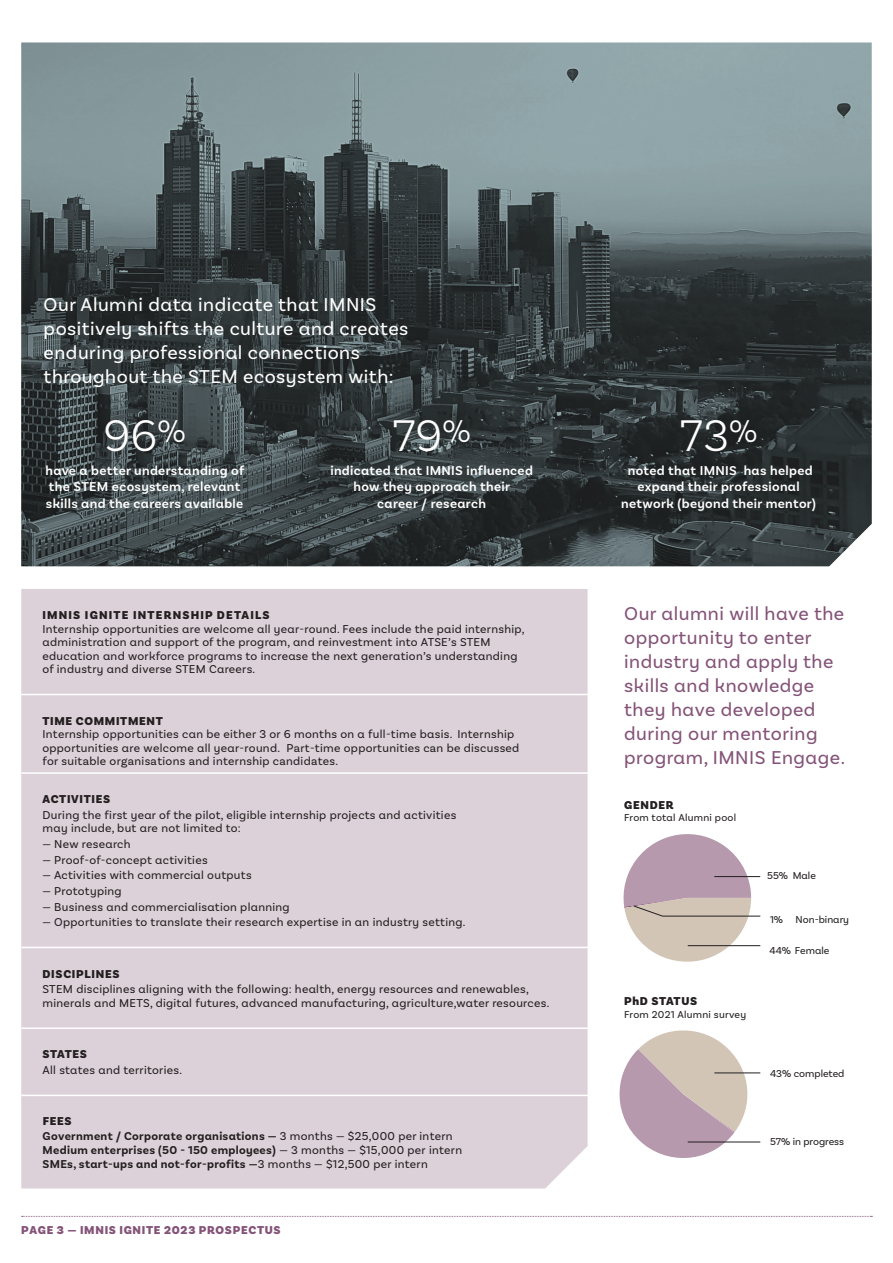
<style>
.page{position:relative;width:893px;height:1263px;background:#fff}
.page>*{position:absolute;margin:0;border:0;box-sizing:border-box;transform-origin:0 0}
.t1{font:300 46.8px "Basic Sans";color:#fff}
.t2{font:19.5px/24px "Basic Sans Alt";letter-spacing:.025em;color:#845378}
.t3{font:19.5px/24px "Basic Sans Alt";letter-spacing:.025em;color:#fff}
.t4{font:600 13.5px/16.5px "Basic Sans Alt";letter-spacing:.025em;color:#fff;text-align:center}
.t5{font:12px/13.5px "Basic Sans Alt";letter-spacing:.025em;color:#231f20}
.t6{font:700 12px/14.2px "Basic Sans Alt";letter-spacing:.025em;color:#231f20}
.t7{font:900 12px "Basic Sans Alt";letter-spacing:.06em;color:#231f20}
.t8{font:12px "Basic Sans";letter-spacing:.025em;color:#231f20}
.t9{font:900 12px "Basic Sans Alt";letter-spacing:.06em;color:#845378}
.t10{font:900 12px "Basic Sans Alt";letter-spacing:.1em;color:#231f20}
.t11{font:10.5px "Basic Sans Alt";color:#231f20}
.t12{font:10.5px "Basic Sans Alt";letter-spacing:.025em;color:#231f20}
.s1{font-family:"Basic Sans"}
.s2{font-weight:900}
.s3{font-weight:400}
</style>
<div class="page">
<div style="left:21px;top:589px;width:567px;height:599px;background:#ddd1d9"></div>
<svg style="left:22px;top:1216px;width:850px;height:1px"></svg>
<hr style="left:21px;top:694px;width:570px;height:1px;background:#fff">
<hr style="left:21px;top:772px;width:570px;height:2px;background:#fff">
<hr style="left:21px;top:947px;width:570px;height:1px;background:#fff">
<hr style="left:21px;top:1027px;width:570px;height:2px;background:#fff">
<hr style="left:21px;top:1095px;width:570px;height:1px;background:#fff">
<svg style="left:623px;top:834px;width:138px;height:128px"></svg>
<hr style="left:688px;top:945px;width:72px;height:1px;background:#231f20">
<svg style="left:619px;top:1030px;width:135px;height:128px"></svg>
<hr style="left:714px;top:1073px;width:46px;height:1px;background:#231f20">
<hr style="left:688px;top:1142px;width:72px;height:1px;background:#231f20">
<svg style="left:21px;top:43px;width:851px;height:523px;background:#505b5d"></svg>
<h2 class="t3" style="left:44px;top:292px;width:366px">Our Alumni data indicate that IMNIS positively shifts the culture and creates enduring professional connections throughout the STEM ecosystem with:</h2>
<h1 class="t1" style="left:103px;top:407px;width:84px">96<sup>%</sup></h1>
<p class="t4" style="left:45px;top:462px;width:200px;text-align:left">have a better understanding of the STEM ecosystem, relevant skills and the careers available</p>
<h1 class="t1" style="left:392px;top:407px;width:80px">79<sup>%</sup></h1>
<p class="t4" style="left:330px;top:462px;width:204px">indicated that IMNIS influenced how they approach their<br>career / research</p>
<p class="t10" style="left:43px;top:608px;width:229px">IMNIS IGNITE INTERNSHIP DETAILS</p>
<p class="t5" style="left:43px;top:622px;width:484px">Internship opportunities are welcome all year-round. Fees include the paid internship, administration and support of the program, and reinvestment into ATSE’s STEM education and workforce programs to increase the next generation’s understanding of industry and diverse STEM Careers.</p>
<p class="t7" style="left:42px;top:713px;width:122px">TIME COMMITMENT</p>
<p class="t5" style="left:42px;top:727px;width:478px">Internship opportunities can be either 3 or 6 months on a full-time basis. Internship opportunities are welcome all year-round. <span class="s1">Part-time opportunities can be discussed</span></p>
<p class="t8" style="left:42px;top:754px;width:297px">for suitable organisations and internship candidates.</p>
<p class="t7" style="left:43px;top:792px;width:69px">ACTIVITIES</p>
<p class="t5" style="left:43px;top:808px;width:415px">During the first year of the pilot, eligible internship projects and activities may include, but are not limited to:</p>
<p class="t5" style="left:43px;top:837px;width:90px">— New research</p>
<p class="t5" style="left:43px;top:853px;width:167px">— Proof-of-concept activities</p>
<p class="t5" style="left:43px;top:868px;width:211px">— Activities with commercial outputs</p>
<p class="t5" style="left:43px;top:884px;width:81px">— Prototyping</p>
<p class="t5" style="left:43px;top:900px;width:249px">— Business and commercialisation planning</p>
<p class="t5" style="left:43px;top:915px;width:425px">— Opportunities to translate their research expertise in an industry setting.</p>
<p class="t7" style="left:43px;top:966px;width:78px">DISCIPLINES</p>
<p class="t5" style="left:43px;top:982px;width:508px">STEM disciplines aligning with the following: health, energy resources and renewables, minerals and METS, digital futures, advanced manufacturing, agriculture,water resources.</p>
<p class="t7" style="left:43px;top:1047px;width:46px">STATES</p>
<p class="t5" style="left:43px;top:1063px;width:141px">All states and territories.</p>
<p class="t6" style="left:43px;top:1114px;width:421px"><span class="s2">FEES<br></span>Government / Corporate organisations — <span class="s3">3 months — $25,000 per intern </span>Medium enterprises (50 - 150 employees) <span class="s3">— 3 months — $15,000 per intern </span>SMEs, start-ups and not-for-profits —<span class="s3">3 months — $12,500 per intern</span></p>
<p class="t9" style="left:21px;top:1222px;width:261px">PAGE 3 — IMNIS IGNITE 202<span class="s1">3</span> PROSPECTUS</p>
<h1 class="t1" style="left:680px;top:407px;width:79px">73<sup>%</sup></h1>
<p class="t4" style="left:621px;top:462px;width:196px">noted that IMNIS has helped expand their professional network (beyond their mentor)</p>
<h2 class="t2" style="left:624px;top:601px;width:222px">Our alumni will have the opportunity to enter industry and apply the skills and knowledge they have developed during our mentoring program, IMNIS Engage.</h2>
<p class="t7" style="left:624px;top:797px;width:51px">GENDER</p>
<p class="t12" style="left:624px;top:811px;width:114px">From total Alumni pool</p>
<p class="t7" style="left:624px;top:994px;width:75px">PhD STATUS</p>
<p class="t12" style="left:624px;top:1008px;width:124px">From 2021 Alumni survey</p>
<p class="t11" style="left:767px;top:870px;width:50px">55% Male</p>
<p class="t11" style="left:770px;top:913px;width:81px">1% Non-binary</p>
<p class="t11" style="left:769px;top:944px;width:61px">44% Female</p>
<p class="t11" style="left:770px;top:1067px;width:76px">43% completed</p>
<p class="t11" style="left:770px;top:1136px;width:76px">57% in progress</p>
</div>
